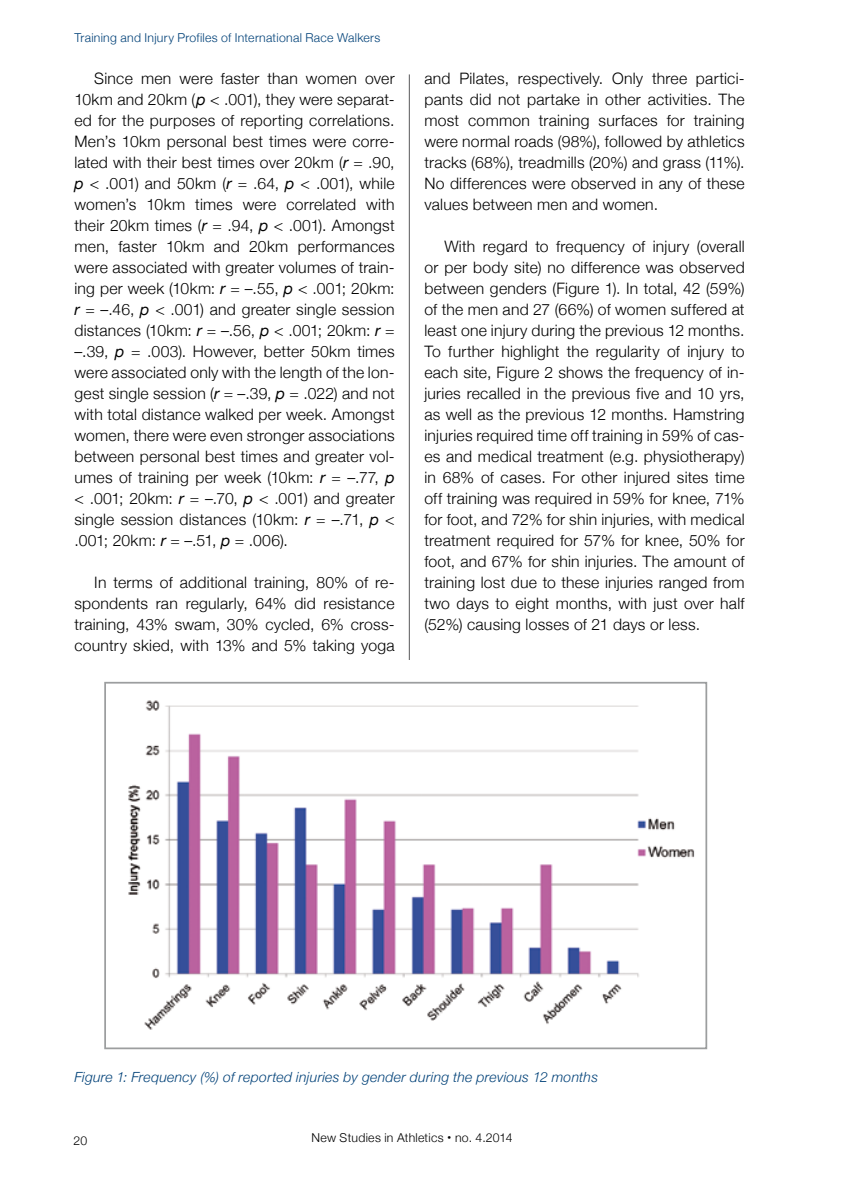
<style>
.page{position:relative;width:844px;height:1191px;background:#fff}
.page>*{position:absolute;margin:0;border:0;box-sizing:border-box;transform-origin:0 0}
.t1{font:300 15.75px/21px "Helvetica Neue";letter-spacing:.015em;color:#000;text-align:justify}
.t2{font:italic 300 14px "Helvetica Neue";letter-spacing:.02em;color:#004178}
.t3{font:300 12.25px "Helvetica Neue";letter-spacing:.025em;color:#004178}
.t4{font:300 12.25px "Helvetica Neue";letter-spacing:.02em;color:#000}
.s1{font-weight:400;font-style:italic}
.s2{font-weight:700;font-size:15.75px}
</style>
<div class="page">
<hr style="left:409px;top:74px;width:1px;height:1017px;background:#58585a">
<div style="left:394px;top:660px;width:30px;height:49px;background:#fff"></div>
<div style="left:74px;top:1038px;width:670px;height:53px;background:#fff"></div>
<img style="left:128px;top:700px;width:567px;height:338px">
<div style="left:104px;top:682px;width:603px;height:367px;border:2px solid #9c9e9f"></div>
<p class="t3" style="left:74px;top:30px;width:307px">Training and Injury Profiles of International Race Walkers</p>
<p class="t1" style="left:74px;top:67px;width:322px;text-indent:20px">Since men were faster than women over 10km and 20km (<span class="s1">p</span> &lt; .001), they were separat&shy;ed for the purposes of reporting correlations.<br>Men’s 10km personal best times were corre&shy;lated with their best times over 20km (<span class="s1">r</span> = .90, <span class="s1">p</span> &lt; .001) and 50km (<span class="s1">r</span> = .64, <span class="s1">p</span> &lt; .001), while women’s 10km times were correlated with their 20km times (<span class="s1">r</span> = .94, <span class="s1">p</span> &lt; .001). Amongst men, faster 10km and 20km performances were associated with greater volumes of train&shy;ing per week (10km: <span class="s1">r</span> = –.55, <span class="s1">p</span> &lt; .001; 20km: <span class="s1">r</span> = –.46, <span class="s1">p</span> &lt; .001) and greater single session distances (10km: <span class="s1">r</span> = –.56, <span class="s1">p</span> &lt; .001; 20km: <span class="s1">r</span> = –.39, <span class="s1">p</span> = .003). However, better 50km times were associated only with the length of the lon&shy;gest single session (<span class="s1">r</span> = –.39, <span class="s1">p</span> = .022) and not with total distance walked per week. Amongst women, there were even stronger associations between personal best times and greater vol&shy;umes of training per week (10km: <span class="s1">r</span> = –.77, <span class="s1">p </span>&lt; .001; 20km: <span class="s1">r</span> = –.70, <span class="s1">p</span> &lt; .001) and greater single session distances (10km: <span class="s1">r</span> = –.71, <span class="s1">p</span> &lt; .001; 20km: <span class="s1">r</span> = –.51, <span class="s1">p</span> = .006).</p>
<p class="t1" style="left:74px;top:571px;width:321px;text-indent:20px">In terms of additional training, 80% of re&shy;spondents ran regularly, 64% did resistance training, 43% swam, 30% cycled, 6% cross&shy;country skied, with 13% and 5% taking yoga</p>
<p class="t1" style="left:424px;top:68px;width:321px">and Pilates, respectively. Only three partici&shy;pants did not partake in other activities. The most common training surfaces for training were normal roads (98%), followed by athletics tracks (68%), treadmills (20%) and grass (11%).<br>No differences were observed in any of these values between men and women.</p>
<p class="t1" style="left:424px;top:236px;width:322px;text-indent:20px">With regard to frequency of injury (overall or per body site) no difference was observed between genders (Figure 1). In total, 42 (59%) of the men and 27 (66%) of women suffered at least one injury during the previous 12 months.<br>To further highlight the regularity of injury to each site, Figure 2 shows the frequency of in&shy;juries recalled in the previous five and 10 yrs, as well as the previous 12 months. Hamstring injuries required time off training in 59% of cas&shy;es and medical treatment (e.g. physiotherapy) in 68% of cases. For other injured sites time off training was required in 59% for knee, 71% for foot, and 72% for shin injuries, with medical treatment required for 57% for knee, 50% for foot, and 67% for shin injuries. The amount of training lost due to these injuries ranged from two days to eight months, with just over half (52%) causing losses of 21 days or less.</p>
<p class="t2" style="left:74px;top:1068px;width:525px">Figure 1: Frequency (%) of reported injuries by gender during the previous 12 months</p>
<p class="t4" style="left:73px;top:1133px;width:15px">20</p>
<p class="t4" style="left:311px;top:1130px;width:202px">New Studies in Athletics <span class="s2">·</span> no. 4.2014</p>
</div>
